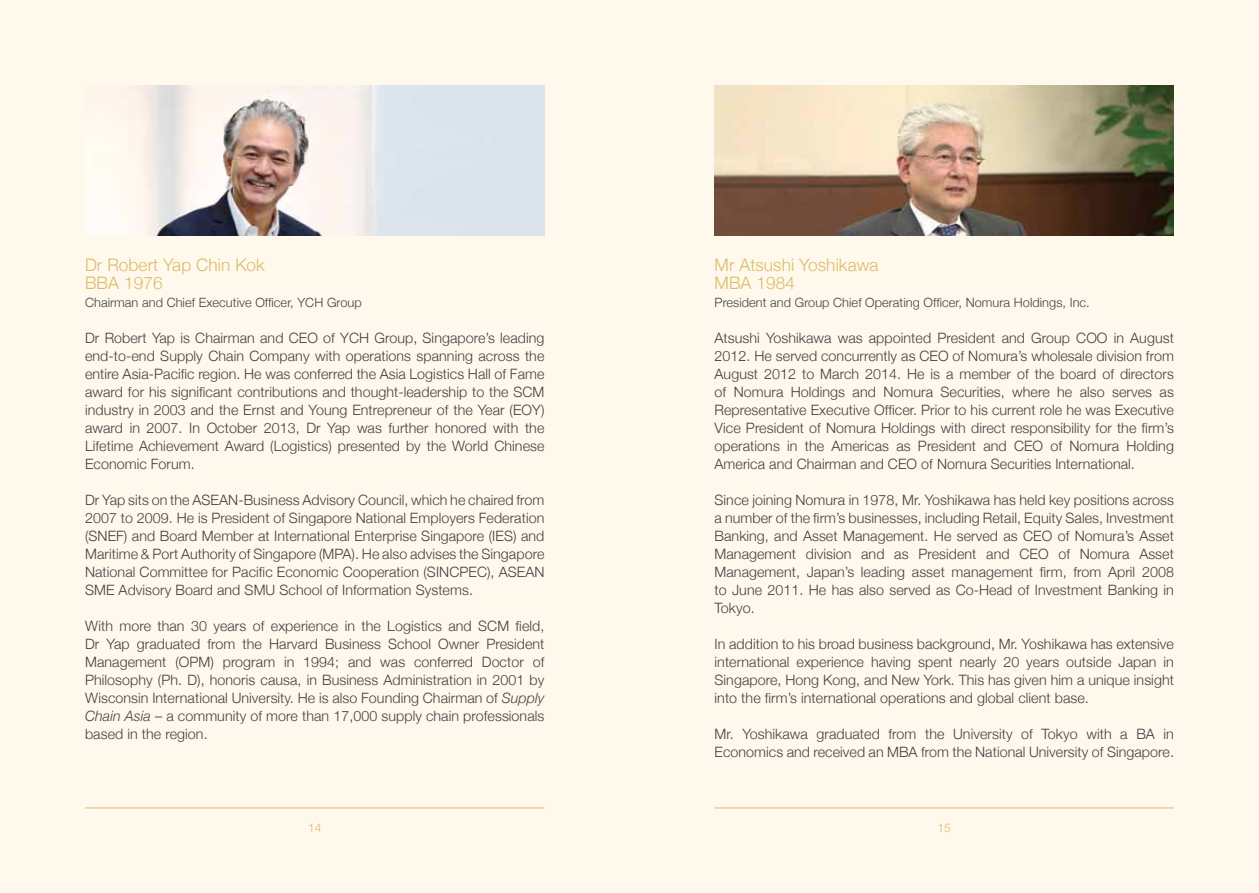
<style>
.page{position:relative;width:1259px;height:893px;background:#fff9ed}
.page>*{position:absolute;margin:0;border:0;box-sizing:border-box;transform-origin:0 0}
.t1{font:300 17.25px/18px "Helvetica Neue";letter-spacing:.005em;color:#dbbb69}
.t2{font:300 14.25px/18px "Helvetica Neue";letter-spacing:.005em;color:#414042;text-align:justify}
.t3{font:300 12.75px "Helvetica Neue";letter-spacing:.005em;color:#414042}
.t4{font:300 12px "Helvetica Neue";color:#dbbb69}
.s1{font-style:italic}
</style>
<div class="page">
<hr style="left:85px;top:807px;width:459px;height:1px;background:#dbbb69">
<hr style="left:714px;top:807px;width:460px;height:1px;background:#dbbb69">
<img style="left:714px;top:85px;width:460px;height:150px">
<img style="left:85px;top:85px;width:459px;height:150px">
<p class="t1" style="left:85px;top:255px;width:181px">Dr Robert Yap Chin Kok<br>BBA 1976</p>
<p class="t3" style="left:85px;top:292px;width:278px">Chairman and Chief Executive Officer, YCH Group</p>
<p class="t2" style="left:85px;top:328px;width:461px">Dr Robert Yap is Chairman and CEO of YCH Group, Singapore’s leading end-to-end Supply Chain Company with operations spanning across the entire Asia-Pacific region. He was conferred the Asia Logistics Hall of Fame award for his significant contributions and thought-leadership to the SCM industry in 2003 and the Ernst and Young Entrepreneur of the Year (EOY) award in 2007. In October 2013, Dr Yap was further honored with the Lifetime Achievement Award (Logistics) presented by the World Chinese Economic Forum.</p>
<p class="t2" style="left:85px;top:490px;width:461px">Dr Yap sits on the ASEAN-Business Advisory Council, which he chaired from 2007 to 2009. He is President of Singapore National Employers Federation (SNEF) and Board Member at International Enterprise Singapore (IES) and Maritime &amp; Port Authority of Singapore (MPA). He also advises the Singapore National Committee for Pacific Economic Cooperation (SINCPEC), ASEAN SME Advisory Board and SMU School of Information Systems.</p>
<p class="t2" style="left:85px;top:616px;width:461px">With more than 30 years of experience in the Logistics and SCM field, Dr Yap graduated from the Harvard Business School Owner President Management (OPM) program in 1994; and was conferred Doctor of Philosophy (Ph. D), honoris causa, in Business Administration in 2001 by Wisconsin International University. He is also Founding Chairman of <span class="s1">Supply Chain Asia</span> – a community of more than 17,000 supply chain professionals based in the region.</p>
<p class="t1" style="left:714px;top:255px;width:165px">Mr Atsushi Yoshikawa<br>MBA 1984</p>
<p class="t3" style="left:714px;top:292px;width:377px">President and Group Chief Operating Officer, Nomura Holdings, Inc.</p>
<p class="t2" style="left:714px;top:328px;width:461px">Atsushi Yoshikawa was appointed President and Group COO in August 2012. He served concurrently as CEO of Nomura’s wholesale division from August 2012 to March 2014. He is a member of the board of directors of Nomura Holdings and Nomura Securities, where he also serves as Representative Executive Officer. Prior to his current role he was Executive Vice President of Nomura Holdings with direct responsibility for the firm’s operations in the Americas as President and CEO of Nomura Holding America and Chairman and CEO of Nomura Securities International.</p>
<p class="t2" style="left:714px;top:490px;width:461px">Since joining Nomura in 1978, Mr. Yoshikawa has held key positions across a number of the firm’s businesses, including Retail, Equity Sales, Investment Banking, and Asset Management. He served as CEO of Nomura’s Asset Management division and as President and CEO of Nomura Asset Management, Japan’s leading asset management firm, from April 2008 to June 2011. He has also served as Co-Head of Investment Banking in Tokyo.</p>
<p class="t2" style="left:714px;top:634px;width:461px">In addition to his broad business background, Mr. Yoshikawa has extensive international experience having spent nearly 20 years outside Japan in Singapore, Hong Kong, and New York. This has given him a unique insight into the firm’s international operations and global client base.</p>
<p class="t2" style="left:714px;top:724px;width:461px">Mr. Yoshikawa graduated from the University of Tokyo with a BA in<br>Economics and received an MBA from the National University of Singapore.</p>
<p class="t4" style="left:308px;top:818px;width:15px">14</p>
<p class="t4" style="left:937px;top:818px;width:15px">15</p>
</div>
